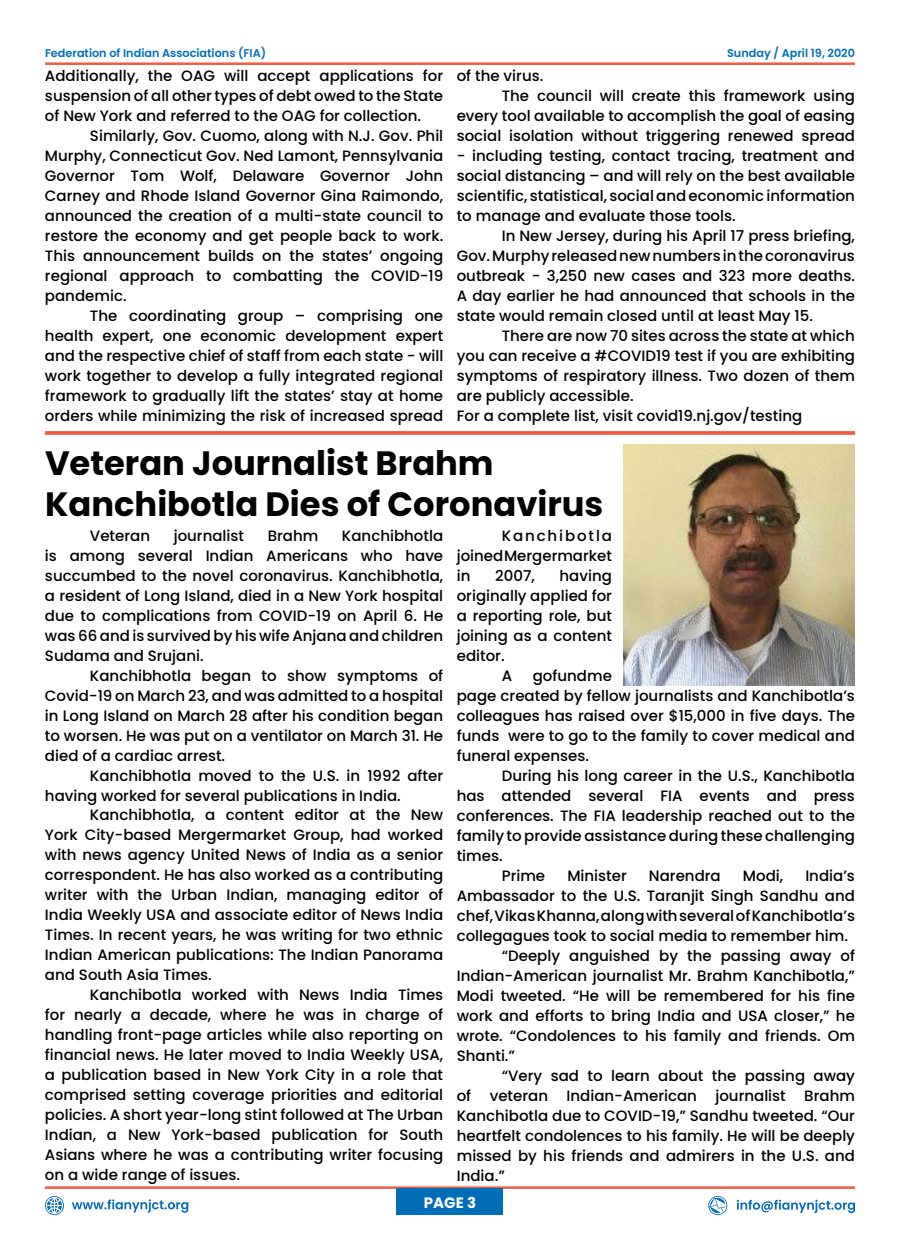
<style>
.page{position:relative;width:900px;height:1260px;background:#fff}
.page>*{position:absolute;margin:0;border:0;box-sizing:border-box;transform-origin:0 0}
.t1{font:700 33.75px/40.5px "Poppins";color:#000}
.t2{font:500 15px/20px "Poppins";color:#000;text-align:justify}
.t3{font:700 15px "Poppins";color:#fff}
.t4{font:600 11.25px "Poppins";color:#006eb7}
</style>
<div class="page">
<hr style="left:45px;top:1186px;width:810px;height:3px;background:#f15b40">
<hr style="left:45px;top:62px;width:810px;height:3px;background:#f15b40">
<svg style="left:737px;top:1200px;width:118px;height:13px"></svg>
<svg style="left:708px;top:1196px;width:19px;height:19px"></svg>
<svg style="left:72px;top:1199px;width:116px;height:14px"></svg>
<svg style="left:45px;top:1196px;width:19px;height:19px"></svg>
<div style="left:397px;top:1189px;width:106px;height:26px;background:#006eb7"></div>
<img style="left:624px;top:445px;width:231px;height:240px">
<svg style="left:45px;top:431px;width:810px;height:4px;background:#f1644b"></svg>
<p class="t4" style="left:45px;top:46px;width:223px">Federation of Indian Associations (FIA)</p>
<p class="t4" style="left:727px;top:46px;width:129px">Sunday / April 19, 2020</p>
<p class="t2" style="left:45px;top:66px;width:400px">Additionally, the OAG will accept applications for suspension of all other types of debt owed to the State of New York and referred to the OAG for collection.</p>
<p class="t2" style="left:45px;top:126px;width:400px;text-indent:45px">Similarly, Gov. Cuomo, along with N.J. Gov. Phil Murphy, Connecticut Gov. Ned Lamont, Pennsylvania Governor Tom Wolf, Delaware Governor John Carney and Rhode Island Governor Gina Raimondo, announced the creation of a multi-state council to restore the economy and get people back to work.<br>This announcement builds on the states’ ongoing regional approach to combatting the COVID-19 pandemic.</p>
<p class="t2" style="left:45px;top:306px;width:400px;text-indent:45px">The coordinating group – comprising one health expert, one economic development expert and the respective chief of staff from each state - will work together to develop a fully integrated regional framework to gradually lift the states’ stay at home orders while minimizing the risk of increased spread</p>
<p class="t2" style="left:457px;top:65px;width:88px">of the virus.</p>
<p class="t2" style="left:502px;top:85px;width:355px">The council will create this framework using</p>
<p class="t2" style="left:457px;top:105px;width:400px">every tool available to accomplish the goal of easing</p>
<p class="t2" style="left:457px;top:125px;width:400px">social isolation without triggering renewed spread</p>
<p class="t2" style="left:457px;top:145px;width:400px">- including testing, contact tracing, treatment and social distancing – and will rely on the best available scientific, statistical, social and economic information to manage and evaluate those tools.</p>
<p class="t2" style="left:457px;top:225px;width:400px;text-indent:45px">In New Jersey, during his April 17 press briefing, Gov. Murphy released new numbers in the coronavirus outbreak - 3,250 new cases and 323 more deaths.<br>A day earlier he had announced that schools in the state would remain closed until at least May 15.</p>
<p class="t2" style="left:457px;top:325px;width:400px;text-align:left;text-indent:45px">There are now 70 sites across the state at which you can receive a #COVID19 test if you are exhibiting symptoms of respiratory illness. Two dozen of them are publicly accessible.<br>For a complete list, visit covid19.nj.gov/testing</p>
<h1 class="t1" style="left:45px;top:443px;width:560px">Veteran Journalist Brahm<br>Kanchibotla Dies of Coronavirus</h1>
<p class="t2" style="left:457px;top:526px;width:157px;text-indent:45px">Kanchibotla joined Mergermarket in</p>
<p class="t2" style="left:45px;top:525px;width:400px;text-indent:297px">Kanchibhotla is among several Indian Americans who have succumbed to the novel coronavirus. Kanchibhotla, a resident of Long Island, died in a New York hospital due to complications from COVID-19 on April 6. He was 66 and is survived by his wife Anjana and children Sudama and Srujani.</p>
<p class="t2" style="left:45px;top:665px;width:400px;text-indent:45px">Kanchibhotla began to show symptoms of Covid-19 on March 23, and was admitted to a hospital in Long Island on March 28 after his condition began to worsen. He was put on a ventilator on March 31. He died of a cardiac arrest.</p>
<p class="t2" style="left:45px;top:765px;width:400px;text-indent:45px">Kanchibhotla moved to the U.S. in 1992 after having worked for several publications in India.</p>
<p class="t2" style="left:45px;top:805px;width:400px;text-indent:45px">Kanchibhotla, a content editor at the New York City-based Mergermarket Group, had worked with news agency United News of India as a senior correspondent. He has also worked as a contributing writer with the Urban Indian, managing editor of India Weekly USA and associate editor of News India Times. In recent years, he was writing for two ethnic Indian American publications: The Indian Panorama and South Asia Times.</p>
<p class="t2" style="left:45px;top:985px;width:400px;text-indent:45px">Kanchibotla worked with News India Times for nearly a decade, where he was in charge of handling front-page articles while also reporting on financial news. He later moved to India Weekly USA, a publication based in New York City in a role that comprised setting coverage priorities and editorial policies. A short year-long stint followed at The Urban Indian, a New York-based publication for South Asians where he was a contributing writer focusing on a wide range of issues.</p>
<p class="t2" style="left:90px;top:525px;width:62px">Veteran</p>
<p class="t2" style="left:174px;top:525px;width:72px">journalist</p>
<p class="t2" style="left:268px;top:525px;width:52px">Brahm</p>
<p class="t2" style="left:495px;top:566px;width:41px">2007,</p>
<p class="t2" style="left:560px;top:566px;width:54px">having</p>
<p class="t2" style="left:457px;top:586px;width:157px">originally applied for</p>
<p class="t2" style="left:457px;top:606px;width:157px">a reporting role, but</p>
<p class="t2" style="left:457px;top:626px;width:157px">joining as a content</p>
<p class="t2" style="left:457px;top:646px;width:49px">editor.</p>
<p class="t2" style="left:502px;top:666px;width:12px">A</p>
<p class="t2" style="left:457px;top:665px;width:400px;text-align:left;text-indent:76px">gofundme<br>page created by fellow journalists and Kanchibotla’s colleagues has raised over $15,000 in five days. The funds were to go to the family to cover medical and funeral expenses.</p>
<p class="t2" style="left:502px;top:766px;width:355px">During his long career in the U.S., Kanchibotla</p>
<p class="t2" style="left:457px;top:786px;width:400px">has attended several FIA events and press</p>
<p class="t2" style="left:457px;top:806px;width:400px">conferences. The FIA leadership reached out to the</p>
<p class="t2" style="left:457px;top:826px;width:400px">family to provide assistance during these challenging</p>
<p class="t2" style="left:457px;top:846px;width:48px">times.</p>
<p class="t2" style="left:502px;top:866px;width:45px">Prime</p>
<p class="t2" style="left:567px;top:866px;width:61px">Minister</p>
<p class="t2" style="left:649px;top:866px;width:73px">Narendra</p>
<p class="t2" style="left:743px;top:866px;width:42px">Modi,</p>
<p class="t2" style="left:805px;top:866px;width:51px">India’s</p>
<p class="t2" style="left:457px;top:886px;width:400px">Ambassador to the U.S. Taranjit Singh Sandhu and</p>
<p class="t2" style="left:457px;top:906px;width:400px">chef, Vikas Khanna, along with several of Kanchibotla’s</p>
<p class="t2" style="left:457px;top:926px;width:393px">collegagues took to social media to remember him.</p>
<p class="t2" style="left:502px;top:946px;width:355px">“Deeply anguished by the passing away of</p>
<p class="t2" style="left:457px;top:966px;width:400px">Indian-American journalist Mr. Brahm Kanchibotla,”</p>
<p class="t2" style="left:457px;top:986px;width:400px">Modi tweeted. “He will be remembered for his fine</p>
<p class="t2" style="left:457px;top:1006px;width:400px">work and efforts to bring India and USA closer,” he</p>
<p class="t2" style="left:457px;top:1026px;width:400px">wrote. “Condolences to his family and friends. Om</p>
<p class="t2" style="left:457px;top:1046px;width:60px">Shanti.”</p>
<p class="t2" style="left:502px;top:1066px;width:355px">“Very sad to learn about the passing away</p>
<p class="t2" style="left:457px;top:1086px;width:400px">of veteran Indian-American journalist Brahm</p>
<p class="t2" style="left:457px;top:1106px;width:400px">Kanchibotla due to COVID-19,” Sandhu tweeted. “Our</p>
<p class="t2" style="left:457px;top:1126px;width:400px">heartfelt condolences to his family. He will be deeply</p>
<p class="t2" style="left:457px;top:1146px;width:400px">missed by his friends and admirers in the U.S. and</p>
<p class="t2" style="left:457px;top:1166px;width:50px">India.”</p>
<p class="t3" style="left:424px;top:1194px;width:54px">PAGE 3</p>
</div>
